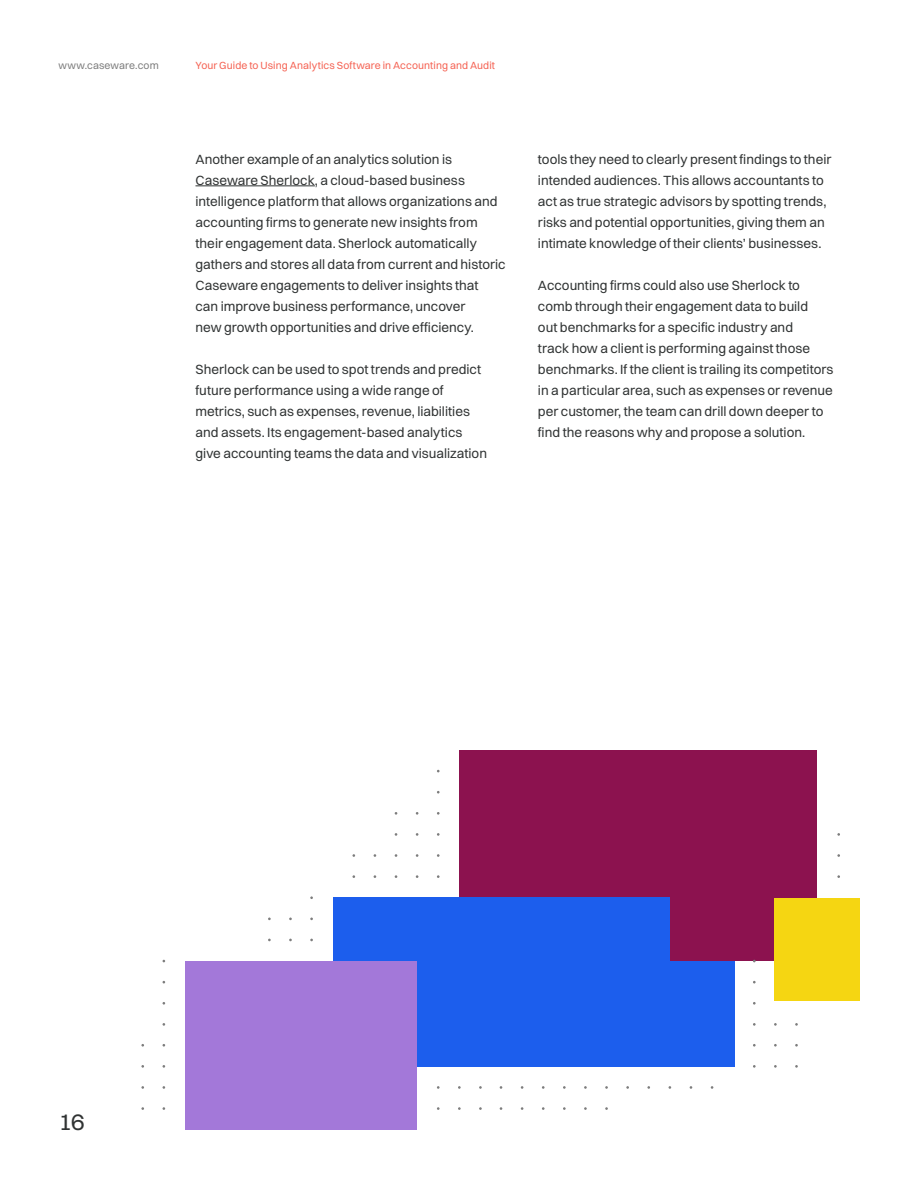
<style>
.page{position:relative;width:918px;height:1188px;background:#fff}
.page>*{position:absolute;margin:0;border:0;box-sizing:border-box;transform-origin:0 0}
.t1{font:24px "Switzer";color:#303333}
.t2{font:13.5px/21px "Switzer";color:#303333}
.t3{font:10.5px "Switzer";letter-spacing:.01em;color:#f56354}
.t4{font:10.5px "Switzer";letter-spacing:.01em;color:#7d7d7d}
</style>
<div class="page">
<div style="left:459px;top:750px;width:358px;height:211px;background:#8c124f"></div>
<div style="left:774px;top:899px;width:85px;height:102px;background:#f5d612"></div>
<div style="left:334px;top:961px;width:400px;height:106px;background:#1c5eed"></div>
<div style="left:334px;top:897px;width:336px;height:106px;background:#1c5eed"></div>
<div style="left:186px;top:961px;width:231px;height:168px;background:#a378d9"></div>
<hr style="left:196px;top:186px;width:119px;height:1px;background:#303333">
<p class="t4" style="left:58px;top:59px;width:102px">www.caseware.com</p>
<p class="t3" style="left:196px;top:59px;width:301px">Your Guide to Using Analytics Software in Accounting and Audit</p>
<p class="t2" style="left:196px;top:148px;width:312px">Another example of an analytics solution is Caseware Sherlock, a cloud-based business intelligence platform that allows organizations and accounting firms to generate new insights from their engagement data. Sherlock automatically gathers and stores all data from current and historic Caseware engagements to deliver insights that<br>can improve business performance, uncover<br>new growth opportunities and drive efficiency.</p>
<p class="t2" style="left:196px;top:358px;width:293px">Sherlock can be used to spot trends and predict future performance using a wide range of metrics, such as expenses, revenue, liabilities and assets. Its engagement-based analytics give accounting teams the data and visualization</p>
<p class="t2" style="left:538px;top:148px;width:295px">tools they need to clearly present findings to their intended audiences. This allows accountants to act as true strategic advisors by spotting trends, risks and potential opportunities, giving them an intimate knowledge of their clients’ businesses.</p>
<p class="t2" style="left:538px;top:274px;width:297px">Accounting firms could also use Sherlock to comb through their engagement data to build<br>out benchmarks for a specific industry and<br>track how a client is performing against those benchmarks. If the client is trailing its competitors in a particular area, such as expenses or revenue per customer, the team can drill down deeper to find the reasons why and propose a solution.</p>
<h1 class="t1" style="left:59px;top:1107px;width:28px">16</h1>
</div>
